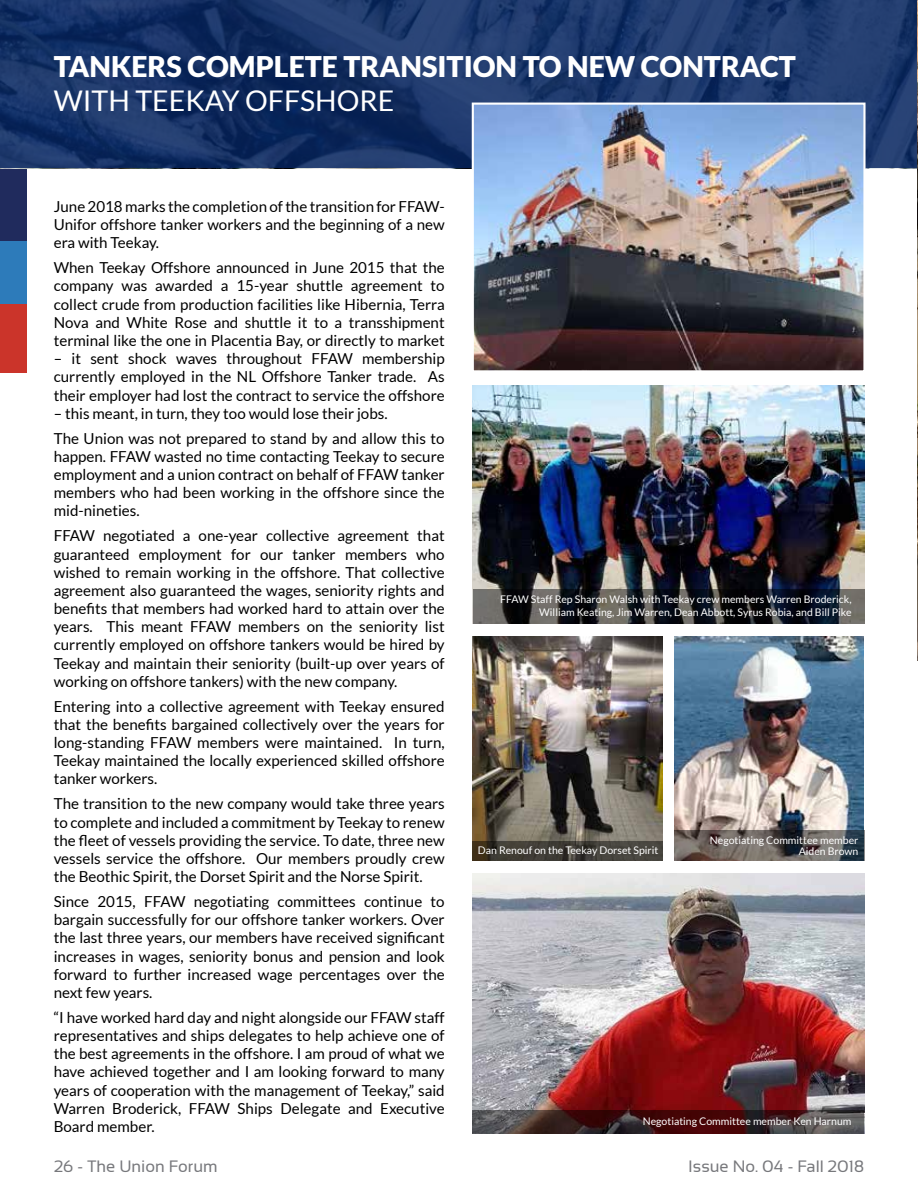
<style>
.page{position:relative;width:918px;height:1188px;background:#fff}
.page>*{position:absolute;margin:0;border:0;box-sizing:border-box;transform-origin:0 0}
.t1{font:900 28.5px "Lato";color:#fff}
.t2{font:28.5px "Lato";color:#fff}
.t3{font:16.5px "Sansation";color:#77787c}
.t4{font:15.15px/18.1px "Lato";color:#000;text-align:justify}
.t5{font:10.5px/12.6px "Lato";color:#fff;text-align:right}
</style>
<div class="page">
<div style="left:0;top:154px;width:27px;height:88px;background:#202b5d"></div>
<div style="left:0;top:242px;width:27px;height:62px;background:#2d7bba"></div>
<div style="left:0;top:304px;width:27px;height:68px;background:#cb342a"></div>
<svg style="left:0;top:0;width:917px;height:168px;background:#193568"></svg>
<img style="left:473px;top:386px;width:391px;height:204px">
<img style="left:473px;top:637px;width:189px;height:204px">
<img style="left:674px;top:637px;width:190px;height:194px">
<img style="left:472px;top:874px;width:392px;height:260px">
<svg style="left:473px;top:590px;width:391px;height:34px;background:#2e3033"></svg>
<svg style="left:473px;top:1110px;width:391px;height:24px;background:#452b2c"></svg>
<svg style="left:674px;top:831px;width:190px;height:30px;background:#5f5a59"></svg>
<svg style="left:473px;top:841px;width:190px;height:20px;background:#413d35"></svg>
<img style="left:475px;top:106px;width:388px;height:263px">
<div style="left:472px;top:103px;width:394px;height:269px;border:2px solid #fff"></div>
<img style="left:917px;top:0;width:1px;height:660px">
<h1 class="t1" style="left:54px;top:50px;width:744px">TANKERS COMPLETE TRANSITION TO NEW CONTRACT</h1>
<h1 class="t2" style="left:54px;top:85px;width:342px">WITH TEEKAY OFFSHORE</h1>
<p class="t4" style="left:54px;top:197px;width:392px">June 2018 marks the completion of the transition for FFAW-Unifor offshore tanker workers and the beginning of a new era with Teekay.</p>
<p class="t4" style="left:54px;top:259px;width:392px">When Teekay Offshore announced in June 2015 that the company was awarded a 15-year shuttle agreement to collect crude from production facilities like Hibernia, Terra Nova and White Rose and shuttle it to a transshipment terminal like the one in Placentia Bay, or directly to market</p>
<p class="t4" style="left:54px;top:350px;width:392px">– it sent shock waves throughout FFAW membership currently employed in the NL Offshore Tanker trade. As their employer had lost the contract to service the offshore</p>
<p class="t4" style="left:54px;top:401px;width:392px;line-height:24.9px">– this meant, in turn, they too would lose their jobs.<br>The Union was not prepared to stand by and allow this to</p>
<p class="t4" style="left:54px;top:447px;width:392px">happen. FFAW wasted no time contacting Teekay to secure employment and a union contract on behalf of FFAW tanker members who had been working in the offshore since the mid-nineties.</p>
<p class="t4" style="left:54px;top:527px;width:392px">FFAW negotiated a one-year collective agreement that guaranteed employment for our tanker members who wished to remain working in the offshore. That collective agreement also guaranteed the wages, seniority rights and benefits that members had worked hard to attain over the years. This meant FFAW members on the seniority list currently employed on offshore tankers would be hired by Teekay and maintain their seniority (built-up over years of working on offshore tankers) with the new company.</p>
<p class="t4" style="left:54px;top:697px;width:392px">Entering into a collective agreement with Teekay ensured that the benefits bargained collectively over the years for long-standing FFAW members were maintained. In turn, Teekay maintained the locally experienced skilled offshore tanker workers.</p>
<p class="t4" style="left:54px;top:795px;width:392px">The transition to the new company would take three years to complete and included a commitment by Teekay to renew the fleet of vessels providing the service. To date, three new vessels service the offshore. Our members proudly crew the Beothic Spirit, the Dorset Spirit and the Norse Spirit.</p>
<p class="t4" style="left:54px;top:892px;width:392px">Since 2015, FFAW negotiating committees continue to bargain successfully for our offshore tanker workers. Over the last three years, our members have received significant increases in wages, seniority bonus and pension and look forward to further increased wage percentages over the next few years.</p>
<p class="t4" style="left:54px;top:1008px;width:392px">“I have worked hard day and night alongside our FFAW staff representatives and ships delegates to help achieve one of the best agreements in the offshore. I am proud of what we have achieved together and I am looking forward to many years of cooperation with the management of Teekay,” said Warren Broderick, FFAW Ships Delegate and Executive Board member.</p>
<p class="t5" style="left:500px;top:593px;width:353px">FFAW Staff Rep Sharon Walsh with Teekay crew members Warren Broderick,<br>William Keating, Jim Warren, Dean Abbott, Syrus Robia, and Bill Pike</p>
<p class="t5" style="left:710px;top:834px;width:150px">Negotiating Committee member</p>
<p class="t5" style="left:478px;top:844px;width:182px">Dan Renouf on the Teekay Dorset Spirit</p>
<p class="t5" style="left:799px;top:845px;width:61px">Aiden Brown</p>
<p class="t5" style="left:643px;top:1115px;width:210px">Negotiating Committee member Ken Harnum</p>
<p class="t3" style="left:54px;top:1157px;width:165px">26 - The Union Forum</p>
<p class="t3" style="left:688px;top:1157px;width:177px">Issue No. 04 - Fall 2018</p>
</div>
